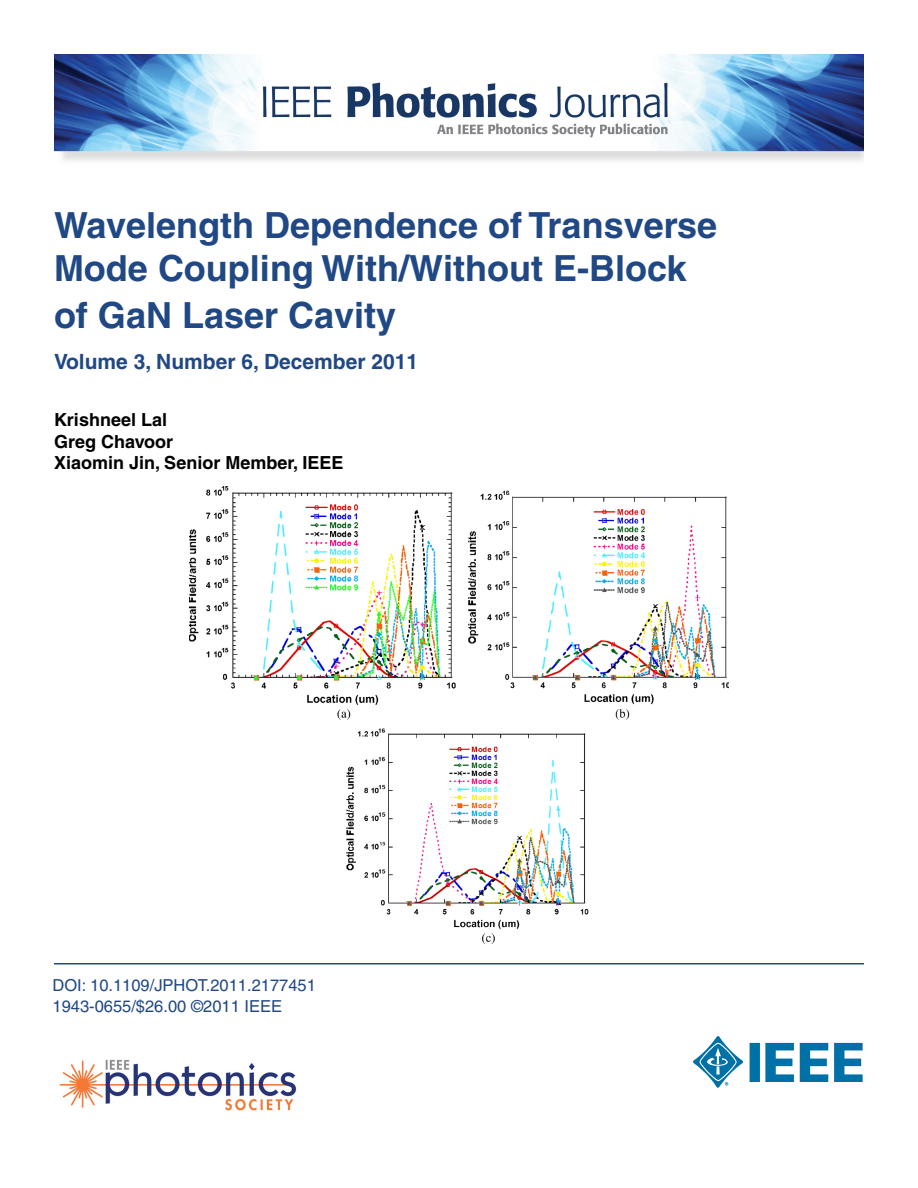
<style>
.page{position:relative;width:918px;height:1188px;background:#fff}
.page>*{position:absolute;margin:0;border:0;box-sizing:border-box;transform-origin:0 0}
.t1{font:700 36px/43.2px "Helvetica";color:#204885}
.t2{font:700 21px "Helvetica";color:#204885}
.t3{font:700 18px/21.6px "Helvetica";color:#000}
.t4{font:16.5px/21px "Helvetica";color:#204885}
</style>
<div class="page">
<svg style="left:693px;top:1036px;width:170px;height:52px"></svg>
<img style="left:59px;top:1059px;width:237px;height:52px">
<img style="left:189px;top:486px;width:540px;height:457px">
<hr style="left:54px;top:963px;width:810px;height:1px;background:#204885">
<img style="left:54px;top:54px;width:810px;height:107px">
<p class="t1" style="left:54px;top:207px;width:665px">Wavelength Dependence of Transverse<br>Mode Coupling With/Without E-Block</p>
<p class="t1" style="left:54px;top:297px;width:344px">of GaN Laser Cavity</p>
<p class="t2" style="left:54px;top:354px;width:366px">Volume 3, Number 6, December 2011</p>
<p class="t3" style="left:54px;top:411px;width:291px">Krishneel Lal<br>Greg Chavoor<br>Xiaomin Jin, Senior Member, IEEE</p>
<p class="t4" style="left:52px;top:976px;width:265px">DOI: 10.1109/JPHOT.2011.2177451<br>1943-0655/$26.00 ©2011 IEEE</p>
</div>
